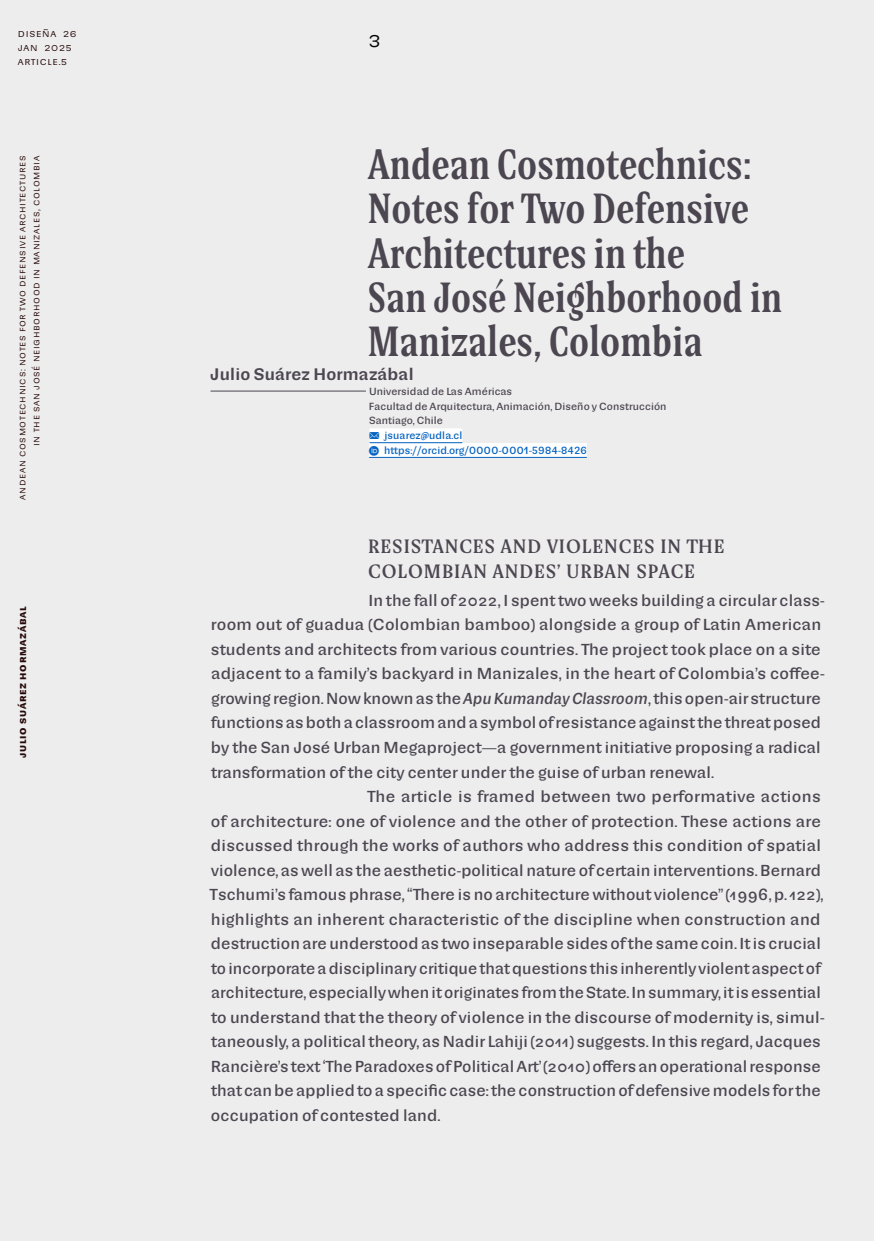
<style>
.page{position:relative;width:874px;height:1241px;background:#fff}
.page>*{position:absolute;margin:0;border:0;box-sizing:border-box;transform-origin:0 0}
.t1{font:condensed 42px/44.1px "Fardela";letter-spacing:.005em;color:#4c4651}
.t2{font:21px "Sudamerican Grotesk QF";color:#000}
.t3{font:19.25px/24.5px "Fardela";letter-spacing:.05em;color:#4c4651}
.t4{font:500 15.75px "Sudamerican Grotesk QF";letter-spacing:.015em;color:#4c4651}
.t5{font:15.05px "Sudamerican Grotesk QF";letter-spacing:.01em;color:#4c4651}
.t6{font:15.05px "Sudamerican Grotesk QF";letter-spacing:.03em;color:#4c4651}
.t7{font:10.5px/14px "Sudamerican Grotesk QF";letter-spacing:.07em;color:#260808}
.t8{font:600 10.5px "Sudamerican Grotesk QF";letter-spacing:.07em;color:#260808}
.t9{font:9.8px/14.7px "Sudamerican Grotesk QF";letter-spacing:.01em;color:#4c4651}
.t10{font:9.8px/14.7px "Sudamerican Grotesk QF";letter-spacing:.01em;color:#0563c1}
.t11{font:9.62px/14px "Sudamerican Grotesk QF";letter-spacing:.07em;color:#260808;text-align:right}
.s1{font-style:italic}
</style>
<div class="page">
<div style="left:0;top:0;width:873px;height:1240px;background:#ededed"></div>
<hr style="left:210px;top:391px;width:156px;height:1px;background:#4c4651">
<div style="left:369px;top:428px;width:93px;height:14px;background:#fff"></div>
<div style="left:369px;top:443px;width:217px;height:14px;background:#fff"></div>
<hr style="left:369px;top:442px;width:93px;height:1px;background:#0563c1">
<hr style="left:369px;top:457px;width:217px;height:1px;background:#0563c1">
<p class="t7" style="left:18px;top:25px;width:60px">Diseña 26<br>Jan 2025 article.5</p>
<p class="t11" style="left:15px;top:500px;width:345px;rotate:-90deg">Andean Cosmotechnics: N otes for Two D efensive Architectures in the San José N eighborhood in Manizales, Colombia</p>
<p class="t8" style="left:14px;top:757px;width:153px;rotate:-90deg">Julio Suárez Hormazábal</p>
<h2 class="t2" style="left:368px;top:23px;width:13px">3</h2>
<h1 class="t1" style="left:368px;top:143px;width:415px">Andean Cosmotechnics:<br>Notes for Two Defensive<br>Architectures in the<br>San José Neighborhood in<br>Manizales, Colombia</h1>
<p class="t4" style="left:210px;top:362px;width:205px">Julio Suárez Hormazábal</p>
<p class="t9" style="left:369px;top:384px;width:299px">Universidad de Las Américas<br>Facultad de Arquitectura, Animación, Diseño y Construcción<br>Santiago, Chile</p>
<p class="t10" style="left:369px;top:428px;width:219px">[X] jsuarez@udla.cl<br>{id} https://orcid.org/0000-0001-5984-8426</p>
<p class="t3" style="left:368px;top:534px;width:357px">RESISTANCES AND VIOLENCES IN THE<br>COLOMBIAN ANDES’ URBAN SPACE</p>
<p class="t5" style="left:368px;top:588px;width:457px">In the fall of 2022, I spent two weeks building a circular class-</p>
<p class="t5" style="left:211px;top:613px;width:611px">room out of guadua (Colombian bamboo) alongside a group of Latin American</p>
<p class="t5" style="left:211px;top:637px;width:611px">students and architects from various countries. The project took place on a site</p>
<p class="t5" style="left:211px;top:662px;width:614px">adjacent to a family’s backyard in Manizales, in the heart of Colombia’s coffee-</p>
<p class="t5" style="left:211px;top:686px;width:611px">growing region. Now known as the <span class="s1">Apu Kumanday Classroom</span>, this open-air structure</p>
<p class="t5" style="left:211px;top:711px;width:611px">functions as both a classroom and a symbol of resistance against the threat posed</p>
<p class="t5" style="left:211px;top:735px;width:611px">by the San José Urban Megaproject―a government initiative proposing a radical</p>
<p class="t5" style="left:211px;top:760px;width:504px">transformation of the city center under the guise of urban renewal.</p>
<p class="t6" style="left:367px;top:784px;width:454px">The article is framed between two performative actions</p>
<p class="t5" style="left:211px;top:809px;width:611px">of architecture: one of violence and the other of protection. These actions are</p>
<p class="t5" style="left:211px;top:833px;width:611px">discussed through the works of authors who address this condition of spatial</p>
<p class="t5" style="left:211px;top:858px;width:611px">violence, as well as the aesthetic-political nature of certain interventions. Bernard</p>
<p class="t5" style="left:210px;top:882px;width:614px">Tschumi’s famous phrase, “There is no architecture without violence” (1996, p. 122),</p>
<p class="t5" style="left:211px;top:907px;width:610px">highlights an inherent characteristic of the discipline when construction and</p>
<p class="t5" style="left:211px;top:931px;width:611px">destruction are understood as two inseparable sides of the same coin. It is crucial</p>
<p class="t5" style="left:211px;top:956px;width:610px">to incorporate a disciplinary critique that questions this inherently violent aspect of</p>
<p class="t5" style="left:211px;top:980px;width:611px">architecture, especially when it originates from the State. In summary, it is essential</p>
<p class="t5" style="left:211px;top:1005px;width:614px">to understand that the theory of violence in the discourse of modernity is, simul-</p>
<p class="t5" style="left:211px;top:1029px;width:611px">taneously, a political theory, as Nadir Lahiji (2011) suggests. In this regard, Jacques</p>
<p class="t5" style="left:211px;top:1054px;width:611px">Rancière’s text ‘The Paradoxes of Political Art’ (2010) offers an operational response</p>
<p class="t5" style="left:211px;top:1078px;width:611px">that can be applied to a specific case: the construction of defensive models for the</p>
<p class="t5" style="left:211px;top:1103px;width:231px">occupation of contested land.</p>
</div>
